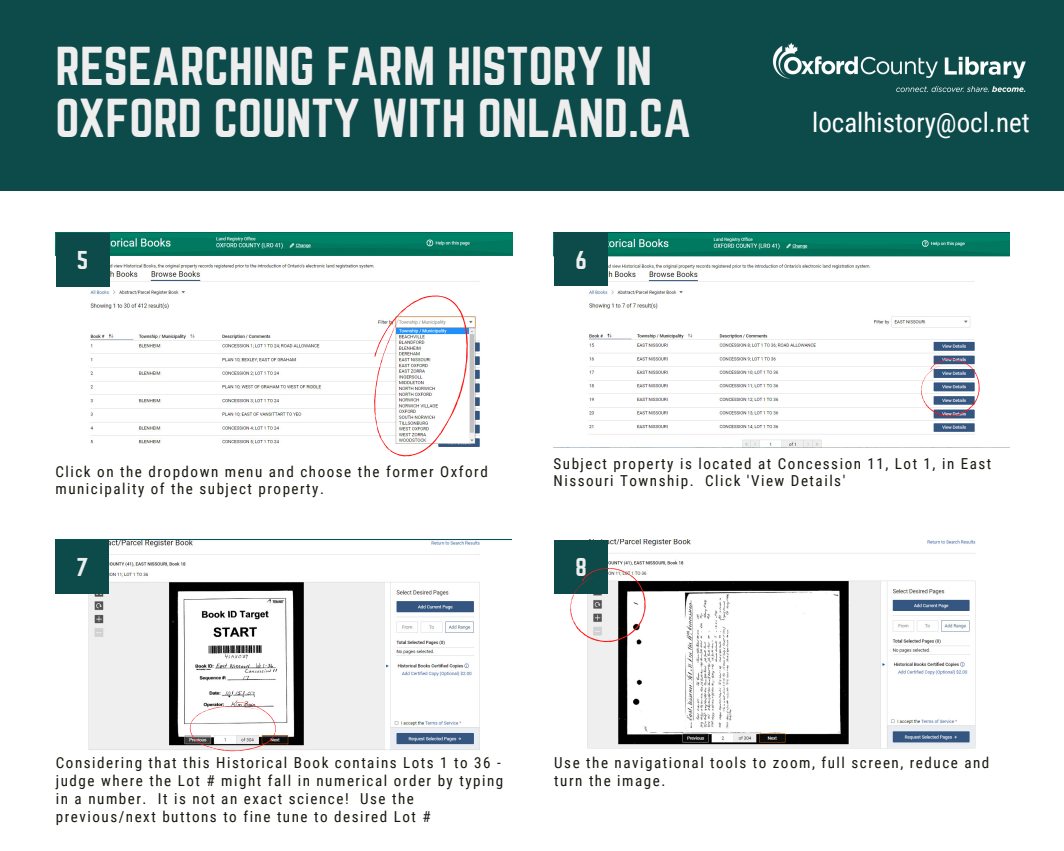
<style>
.page{position:relative;width:1064px;height:851px;background:#fff}
.page>*{position:absolute;margin:0;border:0;box-sizing:border-box;transform-origin:0 0}
.t1{font:48px/51.8px "Norwester";color:#eee}
.t2{font:27px "Roboto Condensed";color:#fff}
.t3{font:22.65px "Norwester";color:#eee}
.t4{font:15.15px/18px "Roboto Condensed";letter-spacing:.1em;color:#181810}
</style>
<div class="page">
<div style="left:0;top:0;width:1063px;height:190px;background:#0d4a4a"></div>
<img style="left:56px;top:232px;width:456px;height:212px">
<img style="left:553px;top:233px;width:456px;height:214px">
<img style="left:55px;top:540px;width:456px;height:210px">
<img style="left:554px;top:540px;width:422px;height:209px">
<div style="left:56px;top:233px;width:54px;height:53px;background:#0d4a4a"></div>
<div style="left:554px;top:540px;width:54px;height:53px;background:#0d4a4a"></div>
<div style="left:554px;top:232px;width:54px;height:54px;background:#0d4a4a"></div>
<div style="left:55px;top:540px;width:54px;height:53px;background:#0d4a4a"></div>
<svg style="left:334px;top:279px;width:168px;height:178px"></svg>
<svg style="left:920px;top:359px;width:59px;height:57px"></svg>
<svg style="left:186px;top:690px;width:95px;height:62px"></svg>
<img style="left:772px;top:42px;width:254px;height:51px">
<svg style="left:570px;top:568px;width:75px;height:74px"></svg>
<h1 class="t1" style="left:55px;top:42px;width:637px">RESEARCHING FARM HISTORY IN<br>OXFORD COUNTY WITH ONLAND.CA</h1>
<h3 class="t3" style="left:77px;top:249px;width:13px">5</h3>
<h3 class="t3" style="left:575px;top:249px;width:13px">6</h3>
<h2 class="t2" style="left:811px;top:107px;width:219px">localhistory@ocl.net</h2>
<p class="t4" style="left:55px;top:463px;width:434px;line-height:17px">Click on the dropdown menu and choose the former Oxford municipality of the subject property.</p>
<p class="t4" style="left:553px;top:455px;width:439px;line-height:17px">Subject property is located at Concession 11, Lot 1, in East<br>Nissouri Township. Click 'View Details'</p>
<h3 class="t3" style="left:77px;top:556px;width:13px">7</h3>
<h3 class="t3" style="left:575px;top:556px;width:13px">8</h3>
<p class="t4" style="left:56px;top:753px;width:449px">Considering that this Historical Book contains Lots 1 to 36 - judge where the Lot # might fall in numerical order by typing in a number. It is not an exact science! Use the previous/next buttons to fine tune to desired Lot #</p>
<p class="t4" style="left:554px;top:753px;width:436px">Use the navigational tools to zoom, full screen, reduce and turn the image.</p>
</div>
